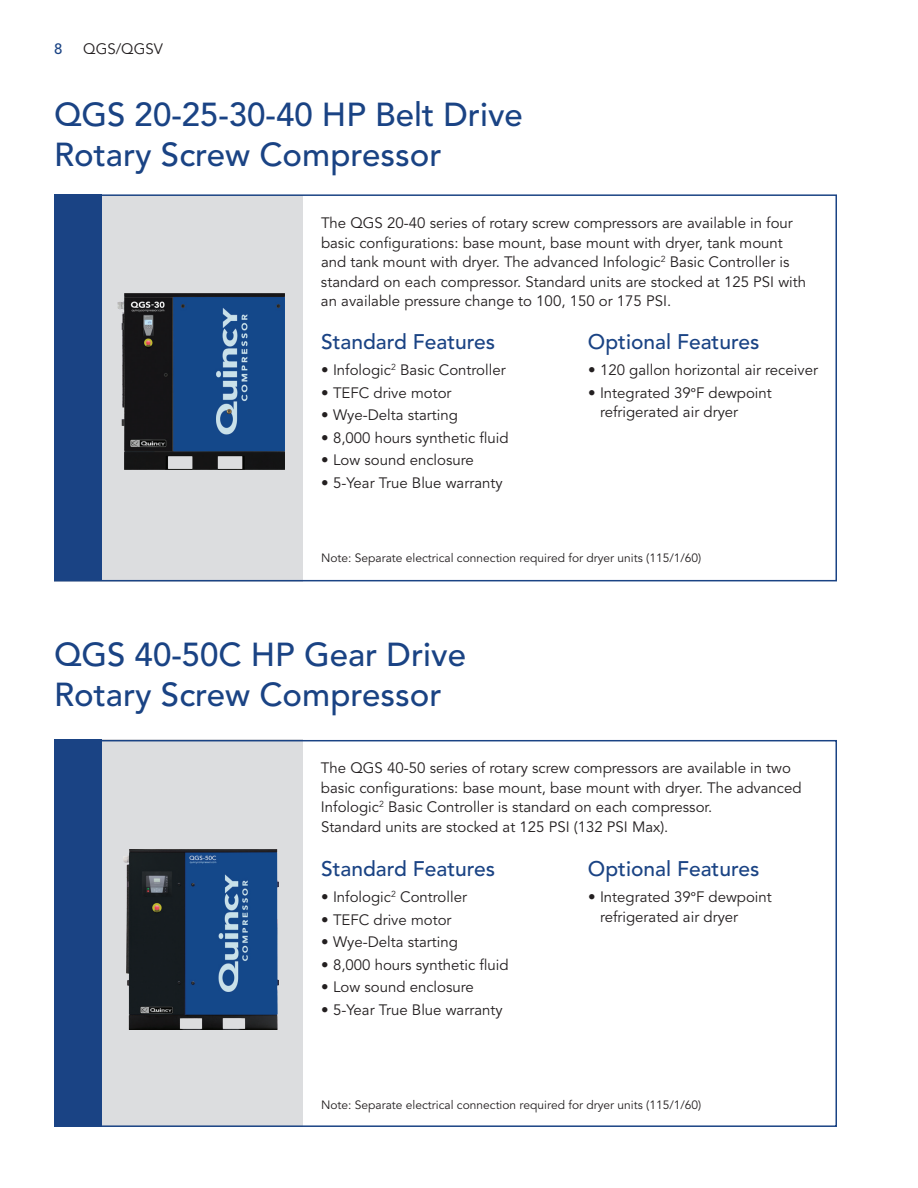
<style>
.page{position:relative;width:918px;height:1188px;background:#fff}
.page>*{position:absolute;margin:0;border:0;box-sizing:border-box;transform-origin:0 0}
.t1{font:500 33px/40.5px "Avenir LT Std";color:#1a4384}
.t2{font:500 21px "Avenir LT Std";color:#1a4384}
.t3{font:15px/19.5px "Avenir LT Std";color:#231f20}
.t4{font:500 15px "Avenir LT Std";color:#1a4384}
.t5{font:12px "Avenir LT Std";color:#231f20}
.s1{font-family:"Minion Pro"}
</style>
<div class="page">
<div style="left:54px;top:195px;width:249px;height:387px;background:#dcdddf"></div>
<div style="left:54px;top:740px;width:249px;height:387px;background:#dcdddf"></div>
<div style="left:54px;top:194px;width:48px;height:387px;background:#1a4384"></div>
<div style="left:54px;top:740px;width:48px;height:387px;background:#1a4384"></div>
<img style="left:117px;top:294px;width:167px;height:175px">
<img style="left:123px;top:849px;width:155px;height:180px">
<p class="t4" style="left:54px;top:40px;width:10px">8</p>
<p class="t3" style="left:83px;top:40px;width:81px">QGS/QGSV</p>
<h1 class="t1" style="left:54px;top:95px;width:470px">QGS 20-25-30-40 HP Belt Drive<br>Rotary Screw Compressor</h1>
<p class="t3" style="left:321px;top:214px;width:487px">The QGS 20-40 series of rotary screw compressors are available in four basic configurations: base mount, base mount with dryer, tank mount and tank mount with dryer. The advanced Infologic<sup>2</sup> Basic Controller is standard on each compressor. Standard units are stocked at 125 PSI with an available pressure change to 100, 150 or 175 PSI.</p>
<h2 class="t2" style="left:321px;top:329px;width:176px">Standard Features</h2>
<h2 class="t2" style="left:588px;top:329px;width:173px">Optional Features</h2>
<p class="t3" style="left:321px;top:361px;width:186px">• Infologic<sup>2</sup> Basic Controller</p>
<p class="t3" style="left:321px;top:383px;width:132px">• TEFC drive motor</p>
<p class="t3" style="left:321px;top:406px;width:138px">• Wye-Delta starting</p>
<p class="t3" style="left:321px;top:428px;width:189px">• 8,000 hours synthetic fluid</p>
<p class="t3" style="left:321px;top:451px;width:154px">• Low sound enclosure</p>
<p class="t3" style="left:321px;top:473px;width:183px">• 5-Year True Blue warranty</p>
<p class="t3" style="left:588px;top:361px;width:232px">• 120 gallon horizontal air receiver</p>
<p class="t3" style="left:600px;top:383px;width:173px;text-indent:-12px">• Integrated 39<span class="s1">°</span>F dewpoint refrigerated air dryer</p>
<p class="t5" style="left:321px;top:551px;width:382px">Note: Separate electrical connection required for dryer units (115/1/60)</p>
<h1 class="t1" style="left:54px;top:635px;width:414px">QGS 40-50C HP Gear Drive<br>Rotary Screw Compressor</h1>
<p class="t3" style="left:321px;top:759px;width:482px">The QGS 40-50 series of rotary screw compressors are available in two basic configurations: base mount, base mount with dryer. The advanced Infologic<sup>2</sup> Basic Controller is standard on each compressor.<br>Standard units are stocked at 125 PSI (132 PSI Max).</p>
<h2 class="t2" style="left:321px;top:856px;width:176px">Standard Features</h2>
<h2 class="t2" style="left:588px;top:856px;width:173px">Optional Features</h2>
<p class="t3" style="left:321px;top:888px;width:148px">• Infologic<sup>2</sup> Controller</p>
<p class="t3" style="left:321px;top:910px;width:132px">• TEFC drive motor</p>
<p class="t3" style="left:321px;top:933px;width:138px">• Wye-Delta starting</p>
<p class="t3" style="left:321px;top:955px;width:189px">• 8,000 hours synthetic fluid</p>
<p class="t3" style="left:321px;top:978px;width:154px">• Low sound enclosure</p>
<p class="t3" style="left:321px;top:1000px;width:183px">• 5-Year True Blue warranty</p>
<p class="t3" style="left:600px;top:888px;width:173px;text-indent:-12px">• Integrated 39<span class="s1">°</span>F dewpoint refrigerated air dryer</p>
<p class="t5" style="left:321px;top:1098px;width:382px">Note: Separate electrical connection required for dryer units (115/1/60)</p>
</div>
